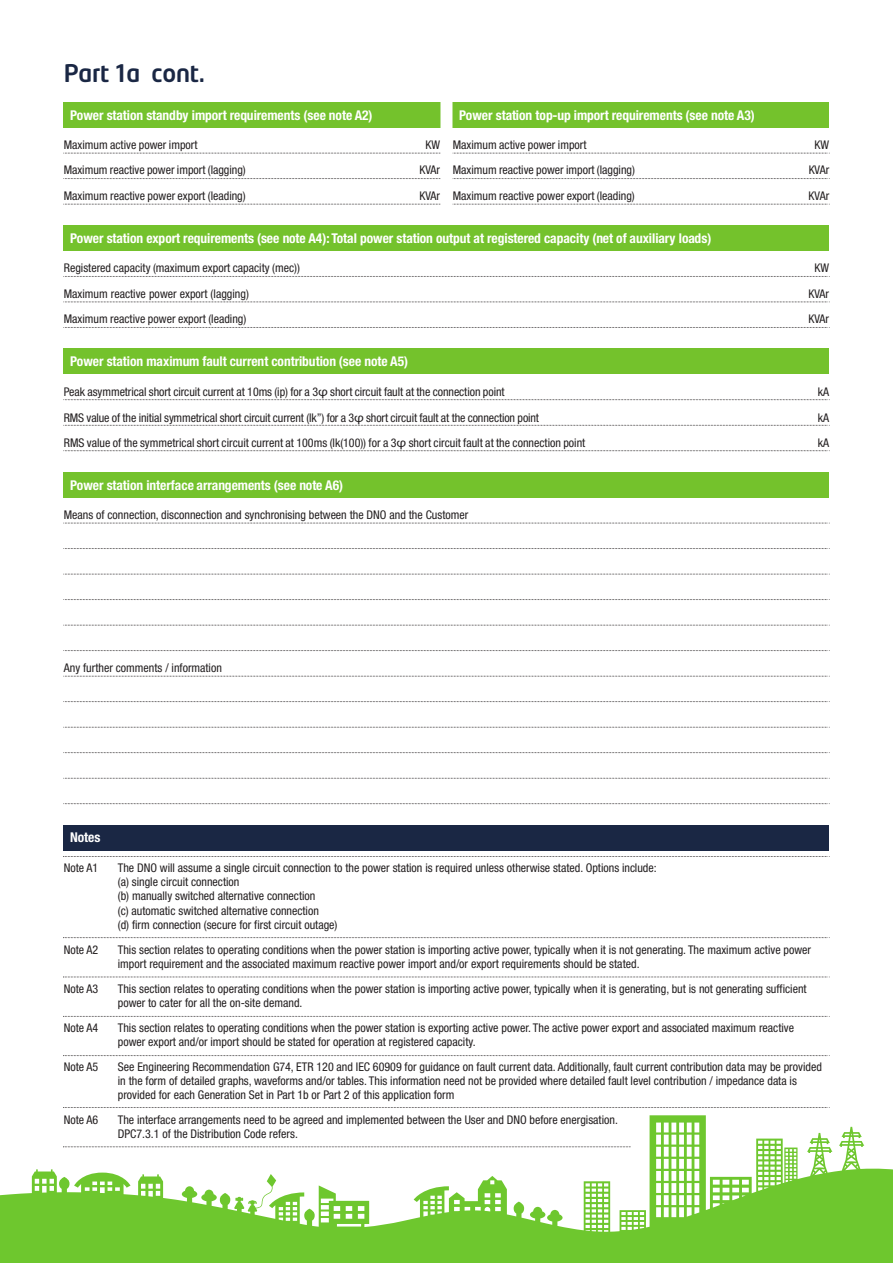
<style>
.page{position:relative;width:893px;height:1263px;background:#fff}
.page>*{position:absolute;margin:0;border:0;box-sizing:border-box;transform-origin:0 0}
.t1{font:500 24px "Neo Tech";letter-spacing:-.01em;color:#1a2744}
.t2{font:700 condensed 13.5px "Helvetica Neue";color:#fff}
.t3{font:condensed 12px/14.2px "Helvetica Neue";color:#231f20}
.s1{font-family:"Lucida Grande";font-stretch:normal}
</style>
<div class="page">
<svg style="left:0;top:1115px;width:893px;height:148px"></svg>
<div style="left:64px;top:225px;width:765px;height:26px;background:#74c22c"></div>
<svg style="left:63px;top:276px;width:767px;height:1px"></svg>
<svg style="left:63px;top:302px;width:767px;height:1px"></svg>
<svg style="left:63px;top:327px;width:767px;height:1px"></svg>
<div style="left:64px;top:349px;width:765px;height:25px;background:#74c22c"></div>
<svg style="left:63px;top:399px;width:767px;height:1px"></svg>
<svg style="left:63px;top:425px;width:767px;height:1px"></svg>
<svg style="left:63px;top:450px;width:767px;height:1px"></svg>
<div style="left:64px;top:102px;width:765px;height:26px;background:#74c22c"></div>
<svg style="left:63px;top:153px;width:767px;height:1px"></svg>
<svg style="left:63px;top:178px;width:767px;height:1px"></svg>
<svg style="left:63px;top:204px;width:767px;height:1px"></svg>
<div style="left:64px;top:825px;width:765px;height:25px;background:#1a2744"></div>
<svg style="left:63px;top:937px;width:767px;height:1px"></svg>
<svg style="left:63px;top:856px;width:767px;height:1px"></svg>
<svg style="left:63px;top:976px;width:767px;height:1px"></svg>
<svg style="left:63px;top:1016px;width:767px;height:1px"></svg>
<svg style="left:63px;top:1055px;width:767px;height:1px"></svg>
<svg style="left:63px;top:1107px;width:767px;height:1px"></svg>
<svg style="left:63px;top:1146px;width:568px;height:1px"></svg>
<div style="left:64px;top:472px;width:765px;height:25px;background:#74c22c"></div>
<svg style="left:63px;top:523px;width:767px;height:1px"></svg>
<svg style="left:63px;top:548px;width:767px;height:1px"></svg>
<svg style="left:63px;top:574px;width:767px;height:1px"></svg>
<svg style="left:63px;top:599px;width:767px;height:1px"></svg>
<svg style="left:63px;top:625px;width:767px;height:1px"></svg>
<svg style="left:63px;top:650px;width:767px;height:1px"></svg>
<svg style="left:63px;top:676px;width:767px;height:1px"></svg>
<svg style="left:63px;top:701px;width:767px;height:1px"></svg>
<svg style="left:63px;top:727px;width:767px;height:1px"></svg>
<svg style="left:63px;top:752px;width:767px;height:1px"></svg>
<svg style="left:63px;top:778px;width:767px;height:1px"></svg>
<svg style="left:63px;top:803px;width:767px;height:1px"></svg>
<div style="left:440px;top:96px;width:12px;height:118px;background:#fff"></div>
<h1 class="t1" style="left:64px;top:64px;width:143px">Part 1a cont.</h1>
<p class="t2" style="left:70px;top:104px;width:304px">Power station standby import requirements (see note A2)</p>
<p class="t2" style="left:459px;top:104px;width:297px">Power station top-up import requirements (see note A3)</p>
<p class="t3" style="left:64px;top:139px;width:135px">Maximum active power import</p>
<p class="t3" style="left:425px;top:139px;width:16px">KW</p>
<p class="t3" style="left:64px;top:164px;width:184px">Maximum reactive power import (lagging)</p>
<p class="t3" style="left:420px;top:164px;width:22px">KVAr</p>
<p class="t3" style="left:64px;top:190px;width:183px">Maximum reactive power export (leading)</p>
<p class="t3" style="left:419px;top:190px;width:22px">KVAr</p>
<p class="t3" style="left:453px;top:139px;width:135px">Maximum active power import</p>
<p class="t3" style="left:814px;top:139px;width:16px">KW</p>
<p class="t3" style="left:453px;top:164px;width:184px">Maximum reactive power import (lagging)</p>
<p class="t3" style="left:809px;top:164px;width:22px">KVAr</p>
<p class="t3" style="left:453px;top:190px;width:183px">Maximum reactive power export (leading)</p>
<p class="t3" style="left:809px;top:190px;width:22px">KVAr</p>
<p class="t2" style="left:70px;top:227px;width:643px">Power station export requirements (see note A4): Total power station output at registered capacity (net of auxiliary loads)</p>
<p class="t3" style="left:64px;top:262px;width:238px">Registered capacity (maximum export capacity (mec))</p>
<p class="t3" style="left:814px;top:262px;width:16px">KW</p>
<p class="t3" style="left:64px;top:287px;width:187px">Maximum reactive power export (lagging)</p>
<p class="t3" style="left:808px;top:287px;width:22px">KVAr</p>
<p class="t3" style="left:64px;top:313px;width:184px">Maximum reactive power export (leading)</p>
<p class="t3" style="left:808px;top:313px;width:22px">KVAr</p>
<p class="t2" style="left:70px;top:350px;width:339px">Power station maximum fault current contribution (see note A5)</p>
<p class="t3" style="left:64px;top:386px;width:442px">Peak asymmetrical short circuit current at 10ms (ip) for a 3<span class="s1">φ</span> short circuit fault at the connection point</p>
<p class="t3" style="left:818px;top:386px;width:13px">kA</p>
<p class="t3" style="left:64px;top:411px;width:477px">RMS value of the initial symmetrical short circuit current (Ik”) for a 3<span class="s1">φ</span> short circuit fault at the connection point</p>
<p class="t3" style="left:818px;top:411px;width:13px">kA</p>
<p class="t3" style="left:64px;top:437px;width:523px">RMS value of the symmetrical short circuit current at 100ms (Ik(100)) for a 3<span class="s1">φ</span> short circuit fault at the connection point</p>
<p class="t3" style="left:818px;top:437px;width:13px">kA</p>
<p class="t2" style="left:70px;top:473px;width:274px">Power station interface arrangements (see note A6)</p>
<p class="t3" style="left:64px;top:508px;width:406px">Means of connection, disconnection and synchronising between the DNO and the Customer</p>
<p class="t3" style="left:64px;top:662px;width:160px">Any further comments / information</p>
<p class="t2" style="left:70px;top:826px;width:32px">Notes</p>
<p class="t3" style="left:64px;top:861px;width:36px">Note A1</p>
<p class="t3" style="left:118px;top:861px;width:540px">The DNO will assume a single circuit connection to the power station is required unless otherwise stated. Options include: (a) single circuit connection<br>(b) manually switched alternative connection<br>(c) automatic switched alternative connection<br>(d) firm connection (secure for first circuit outage)</p>
<p class="t3" style="left:64px;top:943px;width:36px">Note A2</p>
<p class="t3" style="left:118px;top:943px;width:695px">This section relates to operating conditions when the power station is importing active power, typically when it is not generating. The maximum active power import requirement and the associated maximum reactive power import and/or export requirements should be stated.</p>
<p class="t3" style="left:64px;top:982px;width:36px">Note A3</p>
<p class="t3" style="left:118px;top:982px;width:690px">This section relates to operating conditions when the power station is importing active power, typically when it is generating, but is not generating sufficient power to cater for all the on-site demand.</p>
<p class="t3" style="left:64px;top:1021px;width:36px">Note A4</p>
<p class="t3" style="left:118px;top:1021px;width:678px">This section relates to operating conditions when the power station is exporting active power. The active power export and associated maximum reactive power export and/or import should be stated for operation at registered capacity.</p>
<p class="t3" style="left:64px;top:1060px;width:36px">Note A5</p>
<p class="t3" style="left:118px;top:1060px;width:706px">See Engineering Recommendation G74, ETR 120 and IEC 60909 for guidance on fault current data. Additionally, fault current contribution data may be provided in the form of detailed graphs, waveforms and/or tables. This information need not be provided where detailed fault level contribution / impedance data is provided for each Generation Set in Part 1b or Part 2 of this application form</p>
<p class="t3" style="left:64px;top:1113px;width:36px">Note A6</p>
<p class="t3" style="left:118px;top:1113px;width:502px">The interface arrangements need to be agreed and implemented between the User and DNO before energisation.<br>DPC7.3.1 of the Distribution Code refers.</p>
</div>
